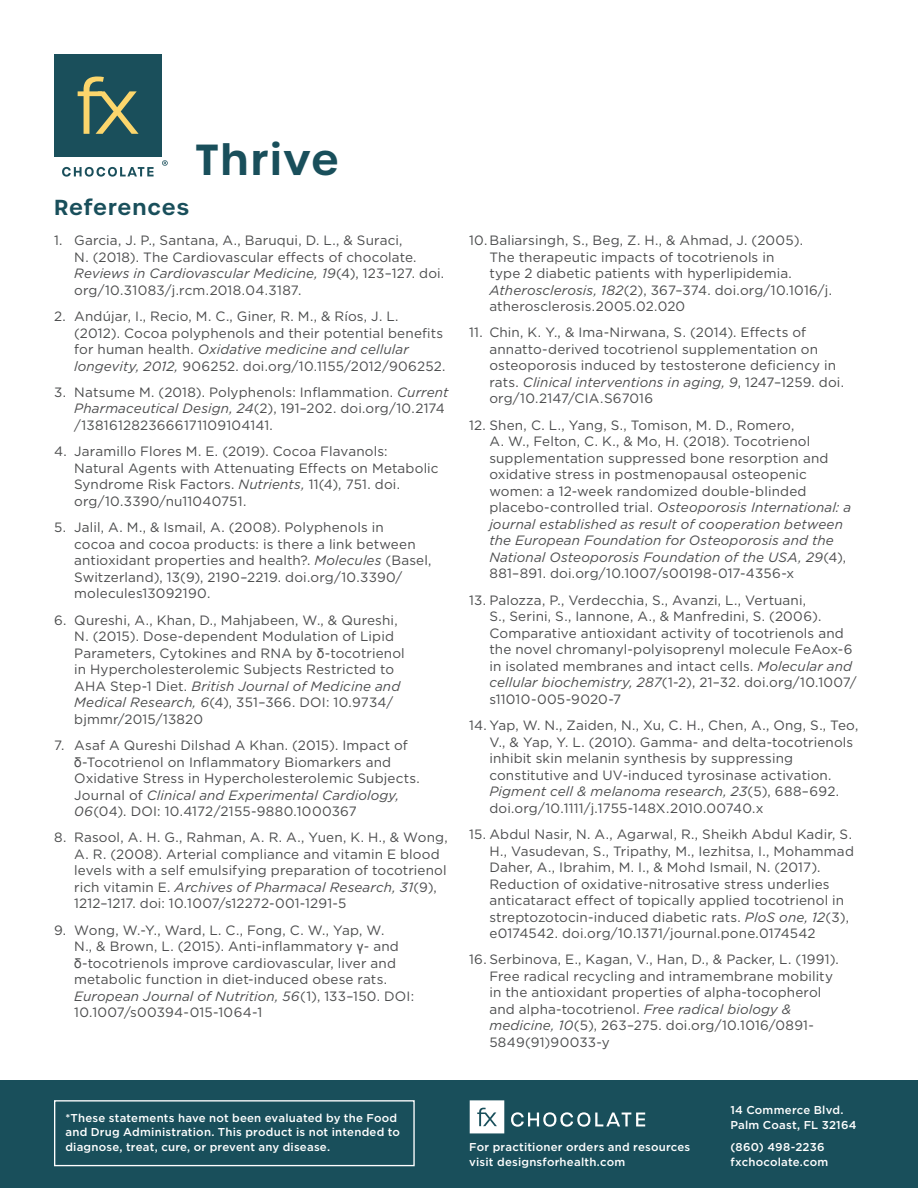
<style>
.page{position:relative;width:918px;height:1188px;background:#fff}
.page>*{position:absolute;margin:0;border:0;box-sizing:border-box;transform-origin:0 0}
.t1{font:600 42px "Urbane";letter-spacing:.04em;color:#194f5b}
.t2{font:600 21px "Urbane";letter-spacing:.04em;color:#194f5b}
.t3{font:13.5px/16.5px "Gotham";letter-spacing:.01em;color:#4b4c4d}
.t4{font:500 11.4px/14.7px "Gotham";letter-spacing:.02em;color:#fff}
.s1{font-style:italic}
.s2{font-family:"Arial"}
</style>
<div class="page">
<div style="left:0;top:1080px;width:918px;height:108px;background:#194f5b"></div>
<svg style="left:511px;top:1112px;width:134px;height:15px"></svg>
<svg style="left:470px;top:1100px;width:34px;height:33px"></svg>
<div style="left:54px;top:1100px;width:361px;height:66px;border:1px solid #fff"></div>
<svg style="left:62px;top:167px;width:92px;height:10px"></svg>
<div style="left:54px;top:54px;width:107px;height:102px;background:#1a4f5b"></div>
<svg style="left:78px;top:77px;width:61px;height:57px"></svg>
<svg style="left:162px;top:160px;width:6px;height:6px"></svg>
<h1 class="t1" style="left:195px;top:132px;width:145px">Thrive</h1>
<h2 class="t2" style="left:54px;top:193px;width:137px">References</h2>
<p class="t3" style="left:74px;top:232px;width:372px;text-indent:-20px">1. Garcia, J. P., Santana, A., Baruqui, D. L., &amp; Suraci,<br>N. (2018). The Cardiovascular effects of chocolate.<br><span class="s1">Reviews in Cardiovascular Medicine, 19</span>(4), 123–127. doi. org/10.31083/j.rcm.2018.04.3187.</p>
<p class="t3" style="left:74px;top:308px;width:373px;text-indent:-20px">2. Andújar, I., Recio, M. C., Giner, R. M., &amp; Ríos, J. L. (2012). Cocoa polyphenols and their potential benefits for human health. <span class="s1">Oxidative medicine and cellular longevity, 2012,</span> 906252. doi.org/10.1155/2012/906252.</p>
<p class="t3" style="left:74px;top:384px;width:376px;text-indent:-20px">3. Natsume M. (2018). Polyphenols: Inflammation. <span class="s1">Current<br>Pharmaceutical Design, 24</span>(2), 191–202. doi.org/10.2174 /1381612823666171109104141.</p>
<p class="t3" style="left:74px;top:443px;width:366px;text-indent:-20px">4. Jaramillo Flores M. E. (2019). Cocoa Flavanols:<br>Natural Agents with Attenuating Effects on Metabolic Syndrome Risk Factors. <span class="s1">Nutrients,</span> 11(4), 751. doi. org/10.3390/nu11040751.</p>
<p class="t3" style="left:74px;top:519px;width:359px;text-indent:-20px">5. Jalil, A. M., &amp; Ismail, A. (2008). Polyphenols in<br>cocoa and cocoa products: is there a link between antioxidant properties and health?. <span class="s1">Molecules</span> (Basel, Switzerland), 13(9), 2190–2219. doi.org/10.3390/ molecules13092190.</p>
<p class="t3" style="left:74px;top:611px;width:332px;text-indent:-20px">6. Qureshi, A., Khan, D., Mahjabeen, W., &amp; Qureshi, N. (2015). Dose-dependent Modulation of Lipid Parameters, Cytokines and RNA by <span class="s2">δ</span>-tocotrienol in Hypercholesterolemic Subjects Restricted to AHA Step-1 Diet. <span class="s1">British Journal of Medicine and Medical Research, 6</span>(4), 351–366. DOI: 10.9734/ bjmmr/2015/13820</p>
<p class="t3" style="left:74px;top:737px;width:347px;text-indent:-20px">7. Asaf A Qureshi Dilshad A Khan. (2015). Impact of <span class="s2">δ</span>-Tocotrienol on Inflammatory Biomarkers and Oxidative Stress in Hypercholesterolemic Subjects.<br>Journal of <span class="s1">Clinical and Experimental Cardiology, 06</span>(04). DOI: 10.4172/2155-9880.1000367</p>
<p class="t3" style="left:74px;top:829px;width:375px;text-indent:-20px">8. Rasool, A. H. G., Rahman, A. R. A., Yuen, K. H., &amp; Wong, A. R. (2008). Arterial compliance and vitamin E blood levels with a self emulsifying preparation of tocotrienol rich vitamin E. <span class="s1">Archives of Pharmacal Research, 31</span>(9), 1212–1217. doi: 10.1007/s12272-001-1291-5</p>
<p class="t3" style="left:74px;top:922px;width:341px;text-indent:-20px">9. Wong, W.-Y., Ward, L. C., Fong, C. W., Yap, W.<br>N., &amp; Brown, L. (2015). Anti-inflammatory <span class="s2">γ</span>- and <span class="s2">δ</span>-tocotrienols improve cardiovascular, liver and metabolic function in diet-induced obese rats.<br><span class="s1">European Journal of Nutrition, 56</span>(1), 133–150. DOI:<br>10.1007/s00394-015-1064-1</p>
<p class="t3" style="left:489px;top:232px;width:344px;text-indent:-20px">10. Baliarsingh, S., Beg, Z. H., &amp; Ahmad, J. (2005).<br>The therapeutic impacts of tocotrienols in<br>type 2 diabetic patients with hyperlipidemia.<br><span class="s1">Atherosclerosis, 182</span>(2), 367–374. doi.org/10.1016/j. atherosclerosis.2005.02.020</p>
<p class="t3" style="left:489px;top:324px;width:356px;text-indent:-20px">11. Chin, K. Y., &amp; Ima-Nirwana, S. (2014). Effects of annatto-derived tocotrienol supplementation on osteoporosis induced by testosterone deficiency in rats. <span class="s1">Clinical interventions in aging, 9</span>, 1247–1259. doi. org/10.2147/CIA.S67016</p>
<p class="t3" style="left:489px;top:417px;width:363px;text-indent:-20px">12. Shen, C. L., Yang, S., Tomison, M. D., Romero,<br>A. W., Felton, C. K., &amp; Mo, H. (2018). Tocotrienol supplementation suppressed bone resorption and oxidative stress in postmenopausal osteopenic women: a 12-week randomized double-blinded placebo-controlled trial. <span class="s1">Osteoporosis International: a journal established as result of cooperation between the European Foundation for Osteoporosis and the National Osteoporosis Foundation of the USA, 29</span>(4), 881–891. doi.org/10.1007/s00198-017-4356-x</p>
<p class="t3" style="left:489px;top:591px;width:369px;text-indent:-20px">13. Palozza, P., Verdecchia, S., Avanzi, L., Vertuani,<br>S., Serini, S., Iannone, A., &amp; Manfredini, S. (2006).<br>Comparative antioxidant activity of tocotrienols and the novel chromanyl-polyisoprenyl molecule FeAox-6 in isolated membranes and intact cells. <span class="s1">Molecular and cellular biochemistry, 287</span>(1-2), 21–32. doi.org/10.1007/ s11010-005-9020-7</p>
<p class="t3" style="left:489px;top:717px;width:370px;text-indent:-20px">14. Yap, W. N., Zaiden, N., Xu, C. H., Chen, A., Ong, S., Teo, V., &amp; Yap, Y. L. (2010). Gamma- and delta-tocotrienols inhibit skin melanin synthesis by suppressing constitutive and UV-induced tyrosinase activation.<br><span class="s1">Pigment cell &amp; melanoma research, 23</span>(5), 688–692. doi.org/10.1111/j.1755-148X.2010.00740.x</p>
<p class="t3" style="left:489px;top:826px;width:366px;text-indent:-20px">15. Abdul Nasir, N. A., Agarwal, R., Sheikh Abdul Kadir, S.<br>H., Vasudevan, S., Tripathy, M., Iezhitsa, I., Mohammad Daher, A., Ibrahim, M. I., &amp; Mohd Ismail, N. (2017).<br>Reduction of oxidative-nitrosative stress underlies anticataract effect of topically applied tocotrienol in streptozotocin-induced diabetic rats. <span class="s1">PloS one, 12</span>(3), e0174542. doi.org/10.1371/journal.pone.0174542</p>
<p class="t3" style="left:489px;top:951px;width:351px;text-indent:-20px">16. Serbinova, E., Kagan, V., Han, D., &amp; Packer, L. (1991).<br>Free radical recycling and intramembrane mobility in the antioxidant properties of alpha-tocopherol and alpha-tocotrienol. <span class="s1">Free radical biology &amp; medicine, 10</span>(5), 263–275. doi.org/10.1016/0891- 5849(91)90033-y</p>
<p class="t4" style="left:65px;top:1110px;width:336px">*These statements have not been evaluated by the Food and Drug Administration. This product is not intended to diagnose, treat, cure, or prevent any disease.</p>
<p class="t4" style="left:469px;top:1140px;width:223px">For practitioner orders and resources visit designsforhealth.com</p>
<p class="t4" style="left:730px;top:1103px;width:128px">14 Commerce Blvd.<br>Palm Coast, FL 32164</p>
<p class="t4" style="left:730px;top:1140px;width:99px">(860) 498-2236 fxchocolate.com</p>
</div>
